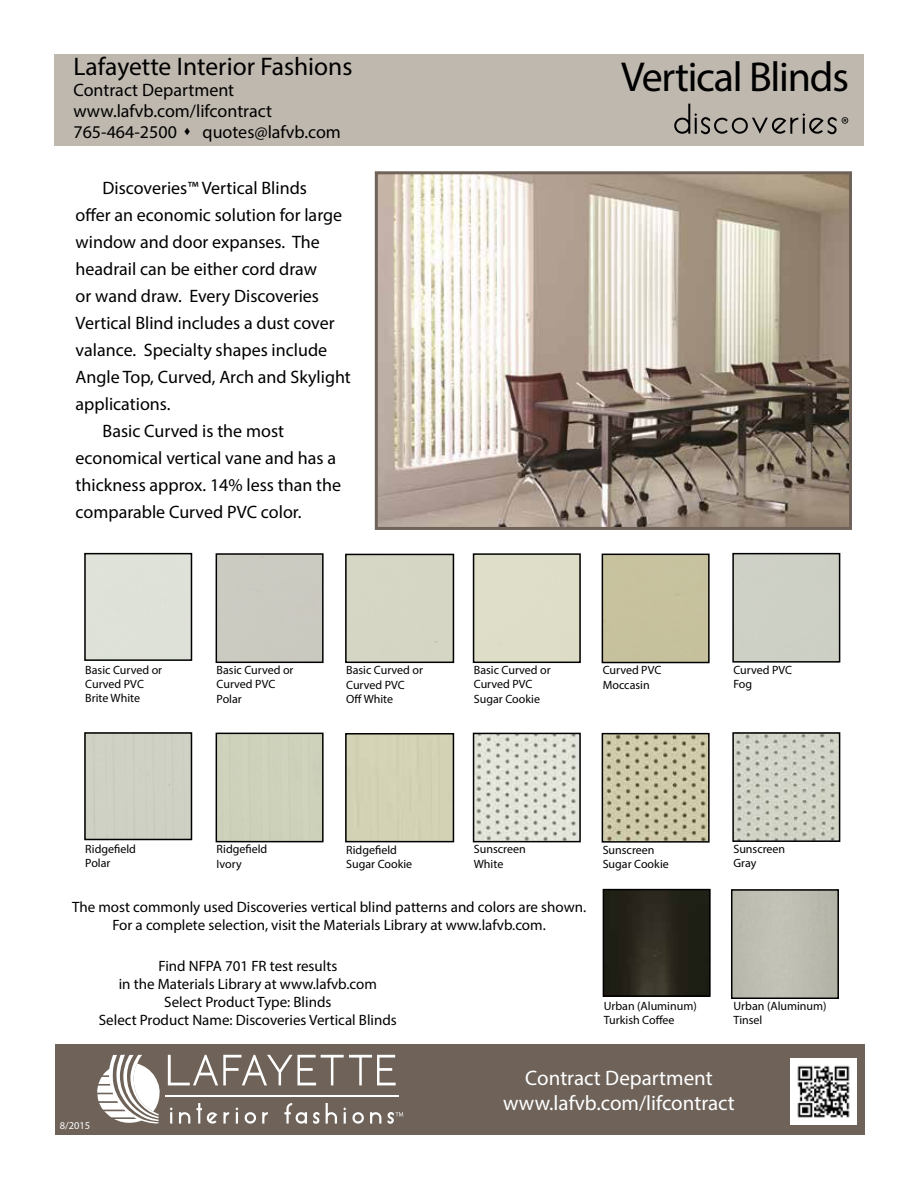
<style>
.page{position:relative;width:918px;height:1188px;background:#fff}
.page>*{position:absolute;margin:0;border:0;box-sizing:border-box;transform-origin:0 0}
.t1{font:42px "Myriad Pro";letter-spacing:-.03em;color:#000}
.t2{font:25.5px "Myriad Pro";color:#000}
.t3{font:21px/25.2px "Myriad Pro";color:#fff;text-align:center}
.t4{font:18px/21px "Myriad Pro";color:#000}
.t5{font:15px/18px "Myriad Pro";color:#000;text-align:center}
.t6{font:12px/14.4px "Myriad Pro";color:#000}
.t7{font:10.5px "Myriad Pro";color:#fff}
</style>
<div class="page">
<div style="left:84px;top:553px;width:108px;height:108px;border:2px solid #000"></div>
<div style="left:216px;top:553px;width:108px;height:110px;border:2px solid #000"></div>
<div style="left:345px;top:554px;width:109px;height:109px;border:2px solid #000"></div>
<div style="left:473px;top:553px;width:108px;height:110px;border:2px solid #000"></div>
<div style="left:55px;top:1044px;width:810px;height:91px;background:#6e6259"></div>
<svg style="left:170px;top:1107px;width:3px;height:17px"></svg>
<svg style="left:179px;top:1112px;width:11px;height:12px"></svg>
<svg style="left:197px;top:1103px;width:20px;height:21px"></svg>
<svg style="left:223px;top:1112px;width:6px;height:12px"></svg>
<svg style="left:235px;top:1107px;width:3px;height:17px"></svg>
<svg style="left:245px;top:1112px;width:11px;height:12px"></svg>
<svg style="left:262px;top:1112px;width:6px;height:12px"></svg>
<svg style="left:284px;top:1103px;width:23px;height:21px"></svg>
<svg style="left:313px;top:1112px;width:6px;height:12px"></svg>
<svg style="left:326px;top:1103px;width:11px;height:21px"></svg>
<svg style="left:343px;top:1107px;width:3px;height:17px"></svg>
<svg style="left:352px;top:1112px;width:12px;height:12px"></svg>
<svg style="left:370px;top:1112px;width:11px;height:12px"></svg>
<hr style="left:165px;top:1095px;width:234px;height:2px;background:#fff">
<svg style="left:168px;top:1055px;width:228px;height:30px"></svg>
<svg style="left:97px;top:1055px;width:63px;height:69px"></svg>
<svg style="left:388px;top:1112px;width:15px;height:12px"></svg>
<img style="left:791px;top:1058px;width:65px;height:66px">
<div style="left:602px;top:554px;width:108px;height:109px;border:2px solid #000"></div>
<div style="left:732px;top:553px;width:108px;height:110px;border:2px solid #000"></div>
<div style="left:84px;top:732px;width:108px;height:108px;border:2px solid #000"></div>
<div style="left:216px;top:733px;width:108px;height:109px;border:2px solid #000"></div>
<div style="left:345px;top:733px;width:109px;height:109px;border:2px solid #000"></div>
<img style="left:476px;top:736px;width:102px;height:103px">
<div style="left:473px;top:733px;width:108px;height:109px;border:2px solid #000"></div>
<img style="left:605px;top:736px;width:102px;height:104px">
<div style="left:602px;top:733px;width:108px;height:110px;border:2px solid #000"></div>
<img style="left:735px;top:735px;width:102px;height:104px">
<div style="left:732px;top:732px;width:108px;height:110px;border:2px solid #000"></div>
<img style="left:606px;top:892px;width:102px;height:102px">
<div style="left:603px;top:889px;width:108px;height:108px;border:2px solid #000"></div>
<div style="left:731px;top:889px;width:108px;height:110px;border:2px solid #000"></div>
<img style="left:379px;top:175px;width:469px;height:351px">
<div style="left:375px;top:171px;width:477px;height:359px;border:3px solid #6e6259"></div>
<div style="left:54px;top:54px;width:810px;height:91px;background:#bfb8af"></div>
<svg style="left:674px;top:104px;width:174px;height:30px"></svg>
<h2 class="t2" style="left:74px;top:50px;width:280px">Lafayette Interior Fashions</h2>
<p class="t4" style="left:74px;top:79px;width:269px">Contract Department www.lafvb.com/lifcontract<br>765-464-2500 ▲ quotes@lafvb.com</p>
<p class="t4" style="left:103px;top:177px;width:206px">Discoveries™ Vertical Blinds</p>
<p class="t4" style="left:76px;top:204px;width:268px">offer an economic solution for large</p>
<p class="t4" style="left:76px;top:231px;width:246px">window and door expanses. The</p>
<p class="t4" style="left:76px;top:258px;width:243px">headrail can be either cord draw</p>
<p class="t4" style="left:76px;top:285px;width:245px">or wand draw. Every Discoveries</p>
<p class="t4" style="left:76px;top:312px;width:261px">Vertical Blind includes a dust cover</p>
<p class="t4" style="left:76px;top:339px;width:253px">valance. Specialty shapes include</p>
<p class="t4" style="left:76px;top:366px;width:277px">Angle Top, Curved, Arch and Skylight</p>
<p class="t4" style="left:76px;top:393px;width:96px">applications.</p>
<p class="t4" style="left:103px;top:420px;width:183px">Basic Curved is the most</p>
<p class="t4" style="left:76px;top:447px;width:262px">economical vertical vane and has a</p>
<p class="t4" style="left:76px;top:474px;width:267px">thickness approx. 14% less than the</p>
<p class="t4" style="left:76px;top:501px;width:228px">comparable Curved PVC color.</p>
<h1 class="t1" style="left:621px;top:51px;width:229px">Vertical Blinds</h1>
<p class="t6" style="left:85px;top:662px;width:78px">Basic Curved or<br>Curved PVC<br>Brite White</p>
<p class="t6" style="left:217px;top:663px;width:78px">Basic Curved or<br>Curved PVC<br>Polar</p>
<p class="t6" style="left:346px;top:663px;width:78px">Basic Curved or<br>Curved PVC<br>Off White</p>
<p class="t6" style="left:474px;top:663px;width:78px">Basic Curved or<br>Curved PVC<br>Sugar Cookie</p>
<p class="t6" style="left:603px;top:663px;width:60px">Curved PVC<br>Moccasin</p>
<p class="t6" style="left:733px;top:662px;width:60px">Curved PVC<br>Fog</p>
<p class="t6" style="left:85px;top:841px;width:52px">Ridgefield<br>Polar</p>
<p class="t6" style="left:217px;top:842px;width:52px">Ridgefield<br>Ivory</p>
<p class="t6" style="left:346px;top:842px;width:68px">Ridgefield<br>Sugar Cookie</p>
<p class="t6" style="left:474px;top:842px;width:53px">Sunscreen<br>White</p>
<p class="t6" style="left:603px;top:842px;width:68px">Sunscreen<br>Sugar Cookie</p>
<p class="t6" style="left:733px;top:841px;width:53px">Sunscreen<br>Gray</p>
<p class="t5" style="left:72px;top:898px;width:516px">The most commonly used Discoveries vertical blind patterns and colors are shown.<br>For a complete selection, visit the Materials Library at www.lafvb.com.</p>
<p class="t5" style="left:99px;top:956px;width:300px">Find NFPA 701 FR test results<br>in the Materials Library at www.lafvb.com Select Product Type: Blinds<br>Select Product Name: Discoveries Vertical Blinds</p>
<p class="t6" style="left:604px;top:998px;width:95px">Urban (Aluminum)<br>Turkish Coffee</p>
<p class="t6" style="left:734px;top:998px;width:95px">Urban (Aluminum)<br>Tinsel</p>
<p class="t7" style="left:60px;top:1119px;width:32px">8/2015</p>
<p class="t3" style="left:503px;top:1065px;width:233px">Contract Department www.lafvb.com/lifcontract</p>
</div>
